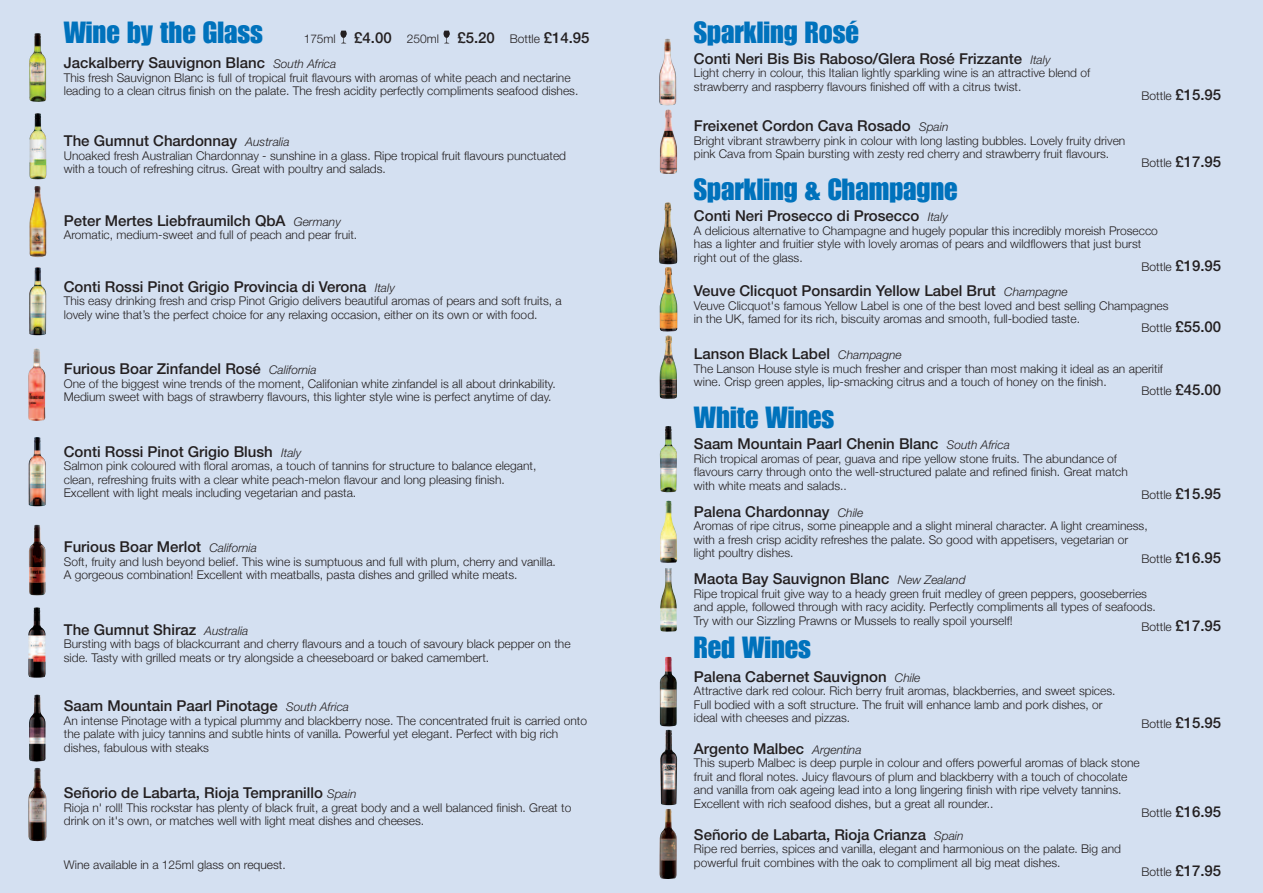
<style>
.page{position:relative;width:1263px;height:893px;background:#d4e0f1}
.page>*{position:absolute;margin:0;border:0;box-sizing:border-box;transform-origin:0 0}
.t1{font:30px "Impact";color:#0072bc}
.t2{font:500 15px "Helvetica Neue";color:#231f20}
.t3{font:300 12px/13.5px "Helvetica Neue";color:#231f20}
.s1{font-weight:500;font-size:15px}
.s2{font-weight:300;font-style:italic;font-size:12px}
</style>
<div class="page">
<svg style="left:340px;top:31px;width:7px;height:13px"></svg>
<svg style="left:443px;top:31px;width:7px;height:13px"></svg>
<img style="left:29px;top:33px;width:17px;height:69px">
<img style="left:30px;top:113px;width:10px;height:34px">
<img style="left:660px;top:335px;width:17px;height:64px">
<img style="left:28px;top:348px;width:17px;height:73px">
<img style="left:28px;top:608px;width:17px;height:70px">
<img style="left:37px;top:267px;width:4px;height:18px">
<img style="left:29px;top:695px;width:17px;height:67px">
<img style="left:28px;top:768px;width:18px;height:73px">
<img style="left:29px;top:525px;width:17px;height:71px">
<img style="left:36px;top:437px;width:5px;height:18px">
<img style="left:660px;top:568px;width:17px;height:64px">
<img style="left:660px;top:657px;width:17px;height:69px">
<img style="left:660px;top:426px;width:17px;height:66px">
<img style="left:660px;top:501px;width:17px;height:62px">
<img style="left:668px;top:730px;width:9px;height:75px">
<img style="left:660px;top:110px;width:17px;height:64px">
<img style="left:659px;top:202px;width:18px;height:62px">
<img style="left:660px;top:267px;width:17px;height:65px">
<img style="left:660px;top:809px;width:17px;height:70px">
<img style="left:29px;top:186px;width:18px;height:71px">
<img style="left:670px;top:41px;width:2px;height:20px">
<h1 class="t1" style="left:64px;top:21px;width:201px">Wine by the Glass</h1>
<p class="t3" style="left:304px;top:33px;width:287px">175ml <span class="s1">£4.00</span> 250ml <span class="s1">£5.20</span> Bottle <span class="s1">£14.95</span></p>
<p class="t2" style="left:64px;top:58px;width:274px">Jackalberry Sauvignon Blanc <span class="s2">South Africa</span></p>
<p class="t3" style="left:64px;top:70px;width:516px">This fresh Sauvignon Blanc is full of tropical fruit flavours with aromas of white peach and nectarine leading to a clean citrus finish on the palate. The fresh acidity perfectly compliments seafood dishes.</p>
<p class="t2" style="left:64px;top:136px;width:227px">The Gumnut Chardonnay <span class="s2">Australia</span></p>
<p class="t3" style="left:64px;top:149px;width:504px">Unoaked fresh Australian Chardonnay - sunshine in a glass. Ripe tropical fruit flavours punctuated with a touch of refreshing citrus. Great with poultry and salads.</p>
<p class="t2" style="left:64px;top:215px;width:279px">Peter Mertes Liebfraumilch QbA <span class="s2">Germany</span></p>
<p class="t3" style="left:64px;top:228px;width:295px">Aromatic, medium-sweet and full of peach and pear fruit.</p>
<p class="t2" style="left:64px;top:281px;width:333px">Conti Rossi Pinot Grigio Provincia di Verona <span class="s2">Italy</span></p>
<p class="t3" style="left:64px;top:294px;width:499px">This easy drinking fresh and crisp Pinot Grigio delivers beautiful aromas of pears and soft fruits, a lovely wine that’s the perfect choice for any relaxing occasion, either on its own or with food.</p>
<p class="t2" style="left:64px;top:363px;width:254px">Furious Boar Zinfandel Rosé <span class="s2">California</span></p>
<p class="t3" style="left:64px;top:376px;width:493px">One of the biggest wine trends of the moment, Califonian white zinfandel is all about drinkability.<br>Medium sweet with bags of strawberry flavours, this lighter style wine is perfect anytime of day.</p>
<p class="t2" style="left:64px;top:446px;width:239px">Conti Rossi Pinot Grigio Blush <span class="s2">Italy</span></p>
<p class="t3" style="left:64px;top:459px;width:474px">Salmon pink coloured with floral aromas, a touch of tannins for structure to balance elegant, clean, refreshing fruits with a clear white peach-melon flavour and long pleasing finish.<br>Excellent with light meals including vegetarian and pasta.</p>
<p class="t2" style="left:64px;top:542px;width:195px">Furious Boar Merlot <span class="s2">California</span></p>
<p class="t3" style="left:64px;top:555px;width:494px">Soft, fruity and lush beyond belief. This wine is sumptuous and full with plum, cherry and vanilla.<br>A gorgeous combination! Excellent with meatballs, pasta dishes and grilled white meats.</p>
<p class="t2" style="left:64px;top:624px;width:186px">The Gumnut Shiraz <span class="s2">Australia</span></p>
<p class="t3" style="left:64px;top:637px;width:508px">Bursting with bags of blackcurrant and cherry flavours and a touch of savoury black pepper on the side. Tasty with grilled meats or try alongside a cheeseboard or baked camembert.</p>
<p class="t2" style="left:64px;top:700px;width:287px">Saam Mountain Paarl Pinotage <span class="s2">South Africa</span></p>
<p class="t3" style="left:64px;top:713px;width:525px">An intense Pinotage with a typical plummy and blackberry nose. The concentrated fruit is carried onto the palate with juicy tannins and subtle hints of vanilla. Powerful yet elegant. Perfect with big rich dishes, fabulous with steaks</p>
<p class="t2" style="left:64px;top:787px;width:294px">Señorio de Labarta, Rioja Tempranillo <span class="s2">Spain</span></p>
<p class="t3" style="left:64px;top:800px;width:509px">Rioja n' roll! This rockstar has plenty of black fruit, a great body and a well balanced finish. Great to drink on it's own, or matches well with light meat dishes and cheeses.</p>
<p class="t3" style="left:64px;top:859px;width:223px">Wine available in a 125ml glass on request.</p>
<h1 class="t1" style="left:694px;top:21px;width:166px">Sparkling Rosé</h1>
<p class="t2" style="left:694px;top:53px;width:358px">Conti Neri Bis Bis Raboso/Glera Rosé Frizzante <span class="s2">Italy</span></p>
<p class="t3" style="left:694px;top:66px;width:398px">Light cherry in colour, this Italian lightly sparkling wine is an attractive blend of strawberry and raspberry flavours finished off with a citrus twist.</p>
<p class="t2" style="left:694px;top:120px;width:256px">Freixenet Cordon Cava Rosado <span class="s2">Spain</span></p>
<p class="t3" style="left:694px;top:133px;width:433px">Bright vibrant strawberry pink in colour with long lasting bubbles. Lovely fruity driven pink Cava from Spain bursting with zesty red cherry and strawberry fruit flavours.</p>
<p class="t3" style="left:1141px;top:90px;width:81px">Bottle <span class="s1">£15.95</span></p>
<p class="t3" style="left:1141px;top:157px;width:81px">Bottle <span class="s1">£17.95</span></p>
<h1 class="t1" style="left:694px;top:179px;width:265px">Sparkling &amp; Champagne</h1>
<p class="t2" style="left:694px;top:210px;width:255px">Conti Neri Prosecco di Prosecco <span class="s2">Italy</span></p>
<p class="t3" style="left:694px;top:223px;width:465px">A delicious alternative to Champagne and hugely popular this incredibly moreish Prosecco has a lighter and fruitier style with lovely aromas of pears and wildflowers that just burst right out of the glass.</p>
<p class="t3" style="left:1141px;top:261px;width:81px">Bottle <span class="s1">£19.95</span></p>
<p class="t2" style="left:694px;top:285px;width:375px">Veuve Clicquot Ponsardin Yellow Label Brut <span class="s2">Champagne</span></p>
<p class="t3" style="left:694px;top:298px;width:476px">Veuve Clicquot's famous Yellow Label is one of the best loved and best selling Champagnes in the UK, famed for its rich, biscuity aromas and smooth, full-bodied taste.</p>
<p class="t3" style="left:1141px;top:322px;width:81px">Bottle <span class="s1">£55.00</span></p>
<p class="t2" style="left:694px;top:348px;width:209px">Lanson Black Label <span class="s2">Champagne</span></p>
<p class="t3" style="left:694px;top:361px;width:470px">The Lanson House style is much fresher and crisper than most making it ideal as an aperitif wine. Crisp green apples, lip-smacking citrus and a touch of honey on the finish.</p>
<p class="t3" style="left:1141px;top:385px;width:81px">Bottle <span class="s1">£45.00</span></p>
<h1 class="t1" style="left:694px;top:407px;width:142px">White Wines</h1>
<p class="t2" style="left:694px;top:438px;width:317px">Saam Mountain Paarl Chenin Blanc <span class="s2">South Africa</span></p>
<p class="t3" style="left:694px;top:451px;width:435px">Rich tropical aromas of pear, guava and ripe yellow stone fruits. The abundance of flavours carry through onto the well-structured palate and refined finish. Great match with white meats and salads..</p>
<p class="t3" style="left:1141px;top:489px;width:81px">Bottle <span class="s1">£15.95</span></p>
<p class="t2" style="left:694px;top:506px;width:171px">Palena Chardonnay <span class="s2">Chile</span></p>
<p class="t3" style="left:694px;top:519px;width:455px">Aromas of ripe citrus, some pineapple and a slight mineral character. A light creaminess, with a fresh crisp acidity refreshes the palate. So good with appetisers, vegetarian or light poultry dishes.</p>
<p class="t3" style="left:1141px;top:553px;width:81px">Bottle <span class="s1">£16.95</span></p>
<p class="t2" style="left:694px;top:573px;width:273px">Maota Bay Sauvignon Blanc <span class="s2">New Zealand</span></p>
<p class="t3" style="left:694px;top:586px;width:463px">Ripe tropical fruit give way to a heady green fruit medley of green peppers, gooseberries and apple, followed through with racy acidity. Perfectly compliments all types of seafoods.<br>Try with our Sizzling Prawns or Mussels to really spoil yourself!</p>
<p class="t3" style="left:1141px;top:621px;width:81px">Bottle <span class="s1">£17.95</span></p>
<h1 class="t1" style="left:694px;top:636px;width:119px">Red Wines</h1>
<p class="t2" style="left:694px;top:671px;width:228px">Palena Cabernet Sauvignon <span class="s2">Chile</span></p>
<p class="t3" style="left:694px;top:684px;width:423px">Attractive dark red colour. Rich berry fruit aromas, blackberries, and sweet spices.<br>Full bodied with a soft structure. The fruit will enhance lamb and pork dishes, or ideal with cheeses and pizzas.</p>
<p class="t3" style="left:1141px;top:718px;width:81px">Bottle <span class="s1">£15.95</span></p>
<p class="t2" style="left:694px;top:743px;width:169px">Argento Malbec <span class="s2">Argentina</span></p>
<p class="t3" style="left:694px;top:756px;width:447px">This superb Malbec is deep purple in colour and offers powerful aromas of black stone fruit and floral notes. Juicy flavours of plum and blackberry with a touch of chocolate and vanilla from oak ageing lead into a long lingering finish with ripe velvety tannins.<br>Excellent with rich seafood dishes, but a great all rounder..</p>
<p class="t3" style="left:1141px;top:807px;width:81px">Bottle <span class="s1">£16.95</span></p>
<p class="t2" style="left:694px;top:829px;width:271px">Señorio de Labarta, Rioja Crianza <span class="s2">Spain</span></p>
<p class="t3" style="left:694px;top:842px;width:429px">Ripe red berries, spices and vanilla, elegant and harmonious on the palate. Big and powerful fruit combines with the oak to compliment all big meat dishes.</p>
<p class="t3" style="left:1141px;top:866px;width:81px">Bottle <span class="s1">£17.95</span></p>
</div>
